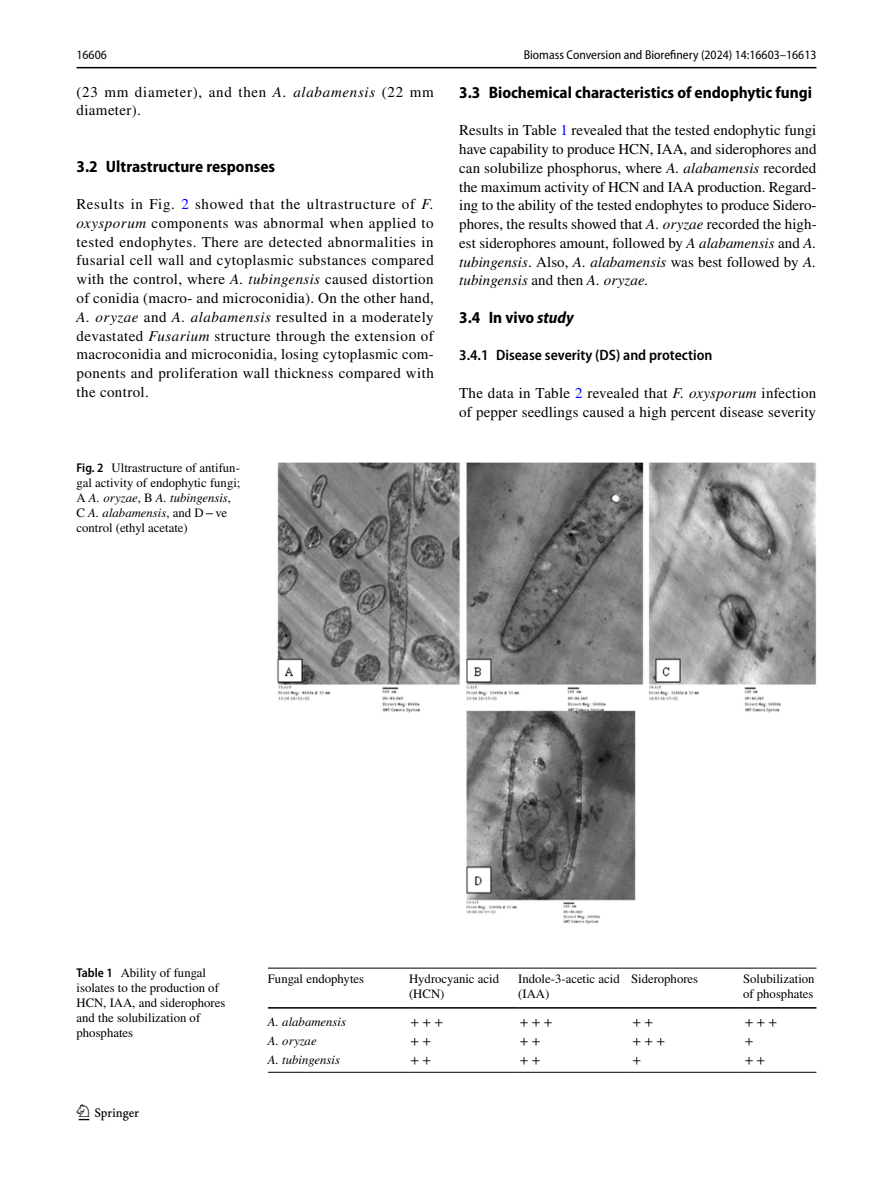
<style>
.page{position:relative;width:893px;height:1187px;background:#fff}
.page>*{position:absolute;margin:0;border:0;box-sizing:border-box;transform-origin:0 0}
.t1{font:22.5px "Springnew Regular 2";color:#000}
.t2{font:700 semi-condensed 16.5px "Myriad Pro";color:#000}
.t3{font:15px/18.8px "STIX";letter-spacing:.01em;color:#000;text-align:justify}
.t4{font:15px/18.8px "STIX";letter-spacing:.045em;color:#000}
.t5{font:600 semi-condensed 15px "Myriad Pro";color:#000}
.t6{font:12.75px/15px "STIX";color:#000}
.t7{font:semi-condensed 12.75px "Myriad Pro";color:#000}
.t8{font:italic 12.75px "STIX";color:#000}
.s1{font-style:italic}
.s2{color:#00f}
.s3{font-family:"Myriad Pro";font-weight:600;font-stretch:semi-condensed}
</style>
<div class="page">
<hr style="left:77px;top:67px;width:739px;height:1px;background:#000">
<img style="left:277px;top:463px;width:539px;height:461px">
<hr style="left:268px;top:967px;width:141px;height:1px;background:#000">
<hr style="left:268px;top:1007px;width:141px;height:1px;background:#000">
<hr style="left:409px;top:967px;width:109px;height:1px;background:#000">
<hr style="left:409px;top:1007px;width:109px;height:1px;background:#000">
<hr style="left:518px;top:967px;width:113px;height:1px;background:#000">
<hr style="left:518px;top:1007px;width:113px;height:1px;background:#000">
<hr style="left:631px;top:967px;width:112px;height:1px;background:#000">
<hr style="left:631px;top:1007px;width:112px;height:1px;background:#000">
<hr style="left:743px;top:967px;width:73px;height:1px;background:#000">
<hr style="left:743px;top:1007px;width:73px;height:1px;background:#000">
<hr style="left:268px;top:1071px;width:141px;height:1px;background:#000">
<hr style="left:409px;top:1071px;width:109px;height:1px;background:#000">
<hr style="left:518px;top:1071px;width:113px;height:1px;background:#000">
<hr style="left:631px;top:1071px;width:112px;height:1px;background:#000">
<hr style="left:743px;top:1071px;width:73px;height:1px;background:#000">
<p class="t7" style="left:77px;top:48px;width:32px">16606</p>
<p class="t7" style="left:524px;top:48px;width:294px">Biomass Conversion and Biorefinery (2024) 14:16603–16613</p>
<p class="t4" style="left:77px;top:83px;width:359px">(23 mm diameter), and then <span class="s1">A. alabamensis</span> (22 mm diameter).</p>
<p class="t2" style="left:77px;top:157px;width:200px">3.2 Ultrastructure responses</p>
<p class="t3" style="left:77px;top:196px;width:359px">Results in Fig. <span class="s2">2</span> showed that the ultrastructure of <span class="s1">F. oxysporum</span> components was abnormal when applied to tested endophytes. There are detected abnormalities in fusarial cell wall and cytoplasmic substances compared with the control, where <span class="s1">A. tubingensis</span> caused distortion of conidia (macro- and microconidia). On the other hand, <span class="s1">A. oryzae</span> and <span class="s1">A. alabamensis</span> resulted in a moderately devastated <span class="s1">Fusarium</span> structure through the extension of macroconidia and microconidia, losing cytoplasmic com&shy;ponents and proliferation wall thickness compared with the control.</p>
<p class="t6" style="left:77px;top:461px;width:165px"><span class="s3">Fig. 2</span> Ultrastructure of antifun&shy;gal activity of endophytic fungi;<br>A <span class="s1">A. oryzae</span>, B <span class="s1">A. tubingensis</span>,<br>C <span class="s1">A. alabamensis</span>, and D−ve control (ethyl acetate)</p>
<p class="t2" style="left:459px;top:83px;width:354px">3.3 Biochemical characteristics of endophytic fungi</p>
<p class="t3" style="left:459px;top:122px;width:359px">Results in Table <span class="s2">1</span> revealed that the tested endophytic fungi have capability to produce HCN, IAA, and siderophores and can solubilize phosphorus, where <span class="s1">A. alabamensis</span> recorded the maximum activity of HCN and IAA production. Regard&shy;ing to the ability of the tested endophytes to produce Sidero&shy;phores, the results showed that <span class="s1">A. oryzae</span> recorded the high&shy;est siderophores amount, followed by <span class="s1">A alabamensis</span> and <span class="s1">A. tubingensis</span>. Also, <span class="s1">A. alabamensis</span> was best followed by <span class="s1">A. tubingensis</span> and then <span class="s1">A. oryzae.</span></p>
<p class="t2" style="left:459px;top:308px;width:116px">3.4 In vivo <span class="s1">study</span></p>
<p class="t5" style="left:459px;top:347px;width:255px">3.4.1 Disease severity (DS) and protection</p>
<p class="t3" style="left:459px;top:384px;width:359px">The data in Table <span class="s2">2</span> revealed that <span class="s1">F. oxysporum</span> infection of pepper seedlings caused a high percent disease severity</p>
<p class="t6" style="left:77px;top:966px;width:150px"><span class="s3">Table 1</span> Ability of fungal isolates to the production of<br>HCN, IAA, and siderophores and the solubilization of phosphates</p>
<p class="t6" style="left:268px;top:972px;width:98px">Fungal endophytes</p>
<p class="t6" style="left:409px;top:972px;width:92px">Hydrocyanic acid (HCN)</p>
<p class="t6" style="left:518px;top:972px;width:103px">Indole-3-acetic acid (IAA)</p>
<p class="t6" style="left:631px;top:972px;width:69px">Siderophores</p>
<p class="t6" style="left:743px;top:972px;width:73px">Solubilization of phosphates</p>
<p class="t8" style="left:268px;top:1013px;width:80px">A. alabamensis</p>
<p class="t6" style="left:411px;top:1015px;width:34px">+ + +</p>
<p class="t6" style="left:520px;top:1015px;width:34px">+ + +</p>
<p class="t6" style="left:633px;top:1015px;width:22px">+ +</p>
<p class="t6" style="left:745px;top:1015px;width:34px">+ + +</p>
<p class="t8" style="left:268px;top:1031px;width:50px">A. oryzae</p>
<p class="t6" style="left:411px;top:1033px;width:22px">+ +</p>
<p class="t6" style="left:520px;top:1033px;width:22px">+ +</p>
<p class="t6" style="left:633px;top:1033px;width:34px">+ + +</p>
<p class="t6" style="left:745px;top:1033px;width:10px">+</p>
<p class="t8" style="left:268px;top:1050px;width:74px">A. tubingensis</p>
<p class="t6" style="left:411px;top:1052px;width:22px">+ +</p>
<p class="t6" style="left:520px;top:1052px;width:22px">+ +</p>
<p class="t6" style="left:633px;top:1052px;width:10px">+</p>
<p class="t6" style="left:745px;top:1052px;width:22px">+ +</p>
<h1 class="t1" style="left:79px;top:1104px;width:62px">1 3</h1>
</div>
